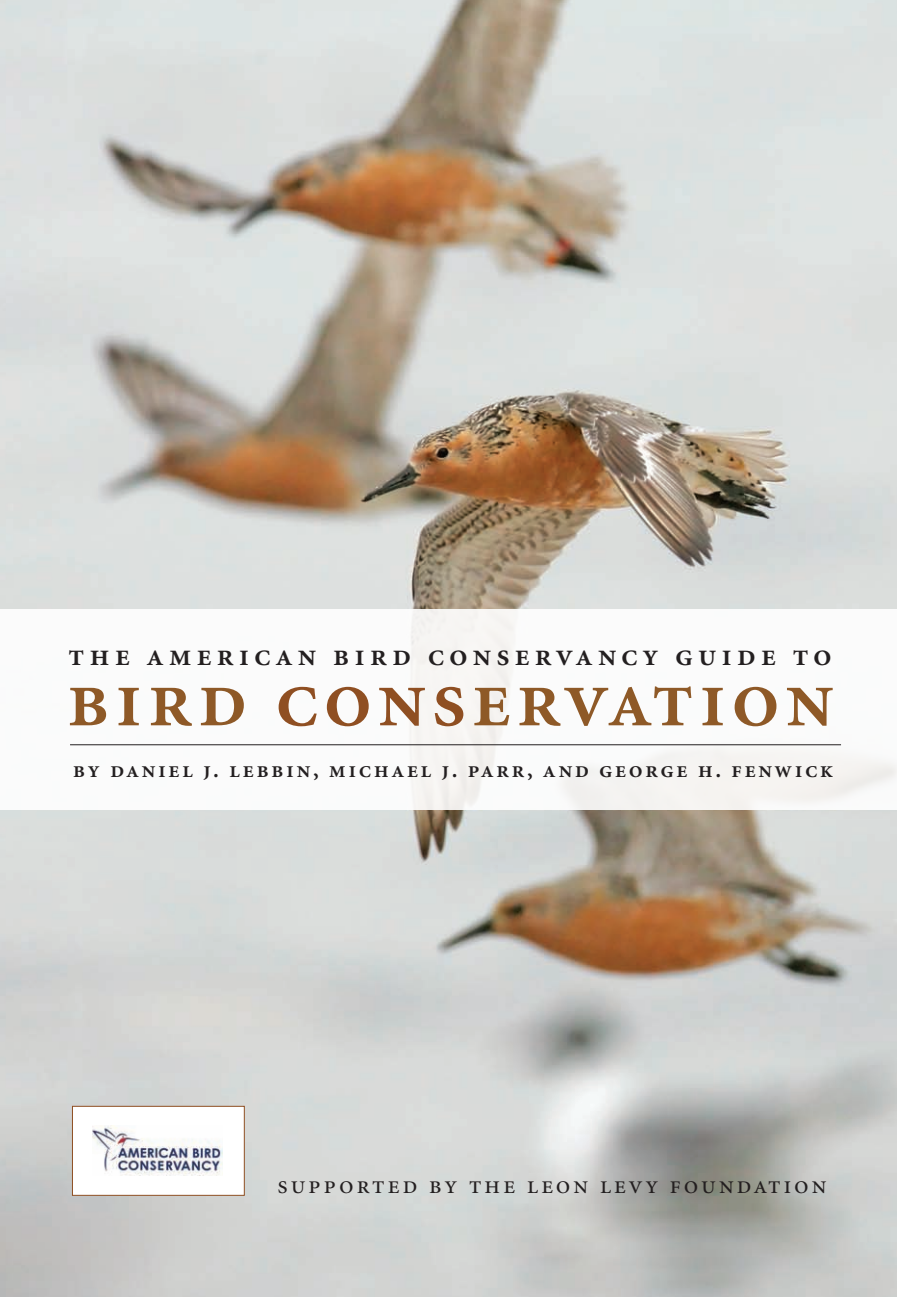
<style>
.page{position:relative;width:897px;height:1297px;background:#fff}
.page>*{position:absolute;margin:0;border:0;box-sizing:border-box;transform-origin:0 0}
.t1{font:600 84px "Minion Exp";letter-spacing:.055em;color:#8e5927}
.t2{font:600 32px "Minion Exp";letter-spacing:.15em;color:#231f20}
.t3{font:26px "Minion Exp";letter-spacing:.1em;color:#231f20}
.t4{font:600 24px "Minion Exp";letter-spacing:.1em;color:#231f20}
.s1{color:#8f4f22}
</style>
<div class="page">
<img style="left:0;top:0;width:897px;height:1297px">
<div style="left:0;top:609px;width:897px;height:201px;background:#fff"></div>
<hr style="left:70px;top:744px;width:771px;height:1px;background:#231f20">
<div style="left:72px;top:1106px;width:173px;height:90px;background:#fff;border:1px solid #8f4f22"></div>
<img style="left:92px;top:1126px;width:130px;height:49px">
<h2 class="t2" style="left:68px;top:642px;width:765px">the american bird conservancy guide to</h2>
<h1 class="t1" style="left:66px;top:666px;width:769px">bird <span class="s1">cons</span>ervation</h1>
<p class="t4" style="left:73px;top:760px;width:762px">by daniel j. lebbin, michael j. parr, and george h. fenwick</p>
<p class="t3" style="left:277px;top:1174px;width:551px">supported by the leon levy foundation</p>
</div>
